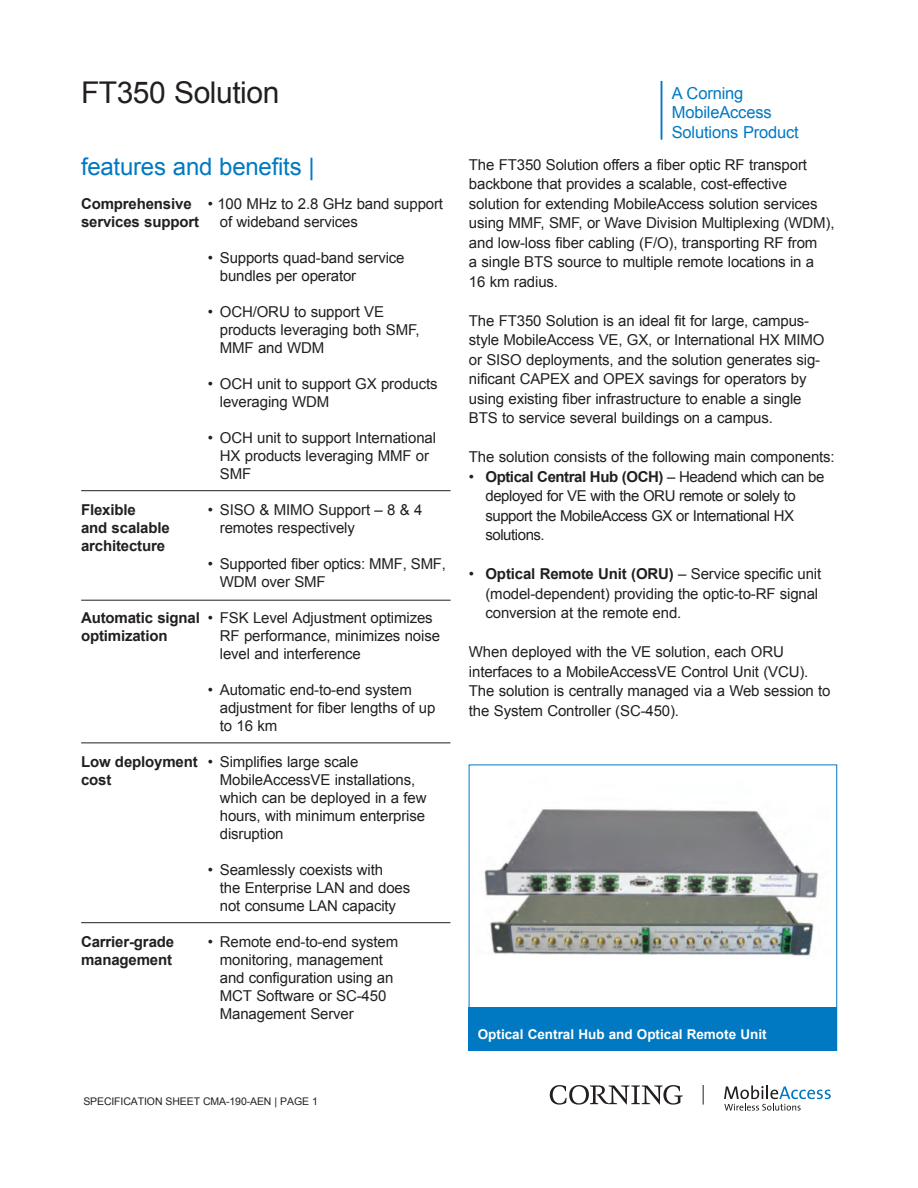
<style>
.page{position:relative;width:918px;height:1188px;background:#fff}
.page>*{position:absolute;margin:0;border:0;box-sizing:border-box;transform-origin:0 0}
.t1{font:30px "Arial";letter-spacing:-.015em;color:#231f20}
.t2{font:24px "Arial";letter-spacing:-.01em;color:#0079c2}
.t3{font:16.5px/19.5px "Arial";letter-spacing:-.01em;color:#0079c2}
.t4{font:15px/18px "Arial";letter-spacing:-.01em;color:#231f20}
.t5{font:15px/19.5px "Arial";letter-spacing:-.03em;color:#231f20}
.t6{font:700 15px/18px "Arial";letter-spacing:-.01em;color:#231f20}
.t7{font:700 13.5px "Arial";color:#fff}
.t8{font:10.5px "Arial";letter-spacing:-.01em;color:#231f20}
.s1{font-weight:700}
</style>
<div class="page">
<img style="left:484px;top:809px;width:335px;height:148px">
<div style="left:469px;top:1007px;width:368px;height:43px;background:#0079c2"></div>
<svg style="left:550px;top:1085px;width:133px;height:20px"></svg>
<svg style="left:703px;top:1085px;width:1px;height:20px"></svg>
<svg style="left:724px;top:1085px;width:107px;height:26px"></svg>
<hr style="left:661px;top:81px;width:1px;height:59px;background:#0079c2">
<hr style="left:81px;top:490px;width:370px;height:1px;background:#231f20">
<hr style="left:81px;top:600px;width:370px;height:1px;background:#231f20">
<hr style="left:81px;top:742px;width:369px;height:1px;background:#231f20">
<hr style="left:81px;top:922px;width:369px;height:1px;background:#231f20">
<h1 class="t1" style="left:81px;top:73px;width:200px">FT350 Solution</h1>
<p class="t3" style="left:672px;top:84px;width:129px">A Corning<br>MobileAccess<br>Solutions Product</p>
<p class="t4" style="left:469px;top:155px;width:367px;line-height:19.5px">The FT350 Solution offers a fiber optic RF transport backbone that provides a scalable, cost-effective solution for extending MobileAccess solution services using MMF, SMF, or Wave Division Multiplexing (WDM), and low-loss fiber cabling (F/O), transporting RF from<br>a single BTS source to multiple remote locations in a<br>16 km radius.</p>
<p class="t4" style="left:469px;top:311px;width:357px;line-height:19.5px">The FT350 Solution is an ideal fit for large, campus&shy;style MobileAccess VE, GX, or International HX MIMO or SISO deployments, and the solution generates sig&shy;nificant CAPEX and OPEX savings for operators by using existing fiber infrastructure to enable a single BTS to service several buildings on a campus.</p>
<p class="t4" style="left:469px;top:448px;width:367px">The solution consists of the following main components:</p>
<p class="t5" style="left:485px;top:467px;width:340px;text-indent:-16px">• <span class="s1">Optical Central Hub (OCH)</span> – Headend which can be deployed for VE with the ORU remote or solely to support the MobileAccess GX or International HX solutions.</p>
<p class="t4" style="left:485px;top:565px;width:337px;line-height:19.5px;text-indent:-16px">• <span class="s1">Optical Remote Unit (ORU)</span> – Service specific unit (model-dependent) providing the optic-to-RF signal conversion at the remote end.</p>
<p class="t4" style="left:469px;top:643px;width:363px;line-height:19.5px">When deployed with the VE solution, each ORU interfaces to a MobileAccessVE Control Unit (VCU).<br>The solution is centrally managed via a Web session to the System Controller (SC-450).</p>
<h2 class="t2" style="left:81px;top:151px;width:235px">features and benefits |</h2>
<p class="t6" style="left:81px;top:196px;width:120px">Comprehensive services support</p>
<p class="t4" style="left:220px;top:195px;width:225px;text-indent:-12px">• 100 MHz to 2.8 GHz band support of wideband services</p>
<p class="t4" style="left:220px;top:249px;width:186px;text-indent:-12px">• Supports quad-band service bundles per operator</p>
<p class="t4" style="left:220px;top:303px;width:201px;text-indent:-12px">• OCH/ORU to support VE products leveraging both SMF,<br>MMF and WDM</p>
<p class="t4" style="left:220px;top:375px;width:219px;text-indent:-12px">• OCH unit to support GX products leveraging WDM</p>
<p class="t4" style="left:220px;top:429px;width:218px;text-indent:-12px">• OCH unit to support International<br>HX products leveraging MMF or<br>SMF</p>
<p class="t4" style="left:220px;top:501px;width:204px;text-indent:-12px">• SISO &amp; MIMO Support – 8 &amp; 4 remotes respectively</p>
<p class="t4" style="left:220px;top:555px;width:228px;text-indent:-12px">• Supported fiber optics: MMF, SMF,<br>WDM over SMF</p>
<p class="t4" style="left:220px;top:609px;width:222px;text-indent:-12px">• FSK Level Adjustment optimizes<br>RF performance, minimizes noise level and interference</p>
<p class="t4" style="left:220px;top:681px;width:217px;text-indent:-12px">• Automatic end-to-end system adjustment for fiber lengths of up to 16 km</p>
<p class="t4" style="left:220px;top:753px;width:208px;text-indent:-12px">• Simplifies large scale<br>MobileAccessVE installations, which can be deployed in a few hours, with minimum enterprise disruption</p>
<p class="t4" style="left:220px;top:861px;width:192px;text-indent:-12px">• Seamlessly coexists with<br>the Enterprise LAN and does not consume LAN capacity</p>
<p class="t4" style="left:220px;top:933px;width:180px;text-indent:-12px">• Remote end-to-end system monitoring, management and configuration using an<br>MCT Software or SC-450<br>Management Server</p>
<p class="t6" style="left:81px;top:502px;width:90px">Flexible<br>and scalable architecture</p>
<p class="t6" style="left:81px;top:610px;width:121px">Automatic signal optimization</p>
<p class="t6" style="left:81px;top:754px;width:118px">Low deployment cost</p>
<p class="t6" style="left:81px;top:934px;width:95px">Carrier-grade management</p>
<p class="t8" style="left:83px;top:1095px;width:236px">SPECIFICATION SHEET CMA-190-AEN | PAGE 1</p>
<p class="t7" style="left:478px;top:1025px;width:290px">Optical Central Hub and Optical Remote Unit</p>
</div>
